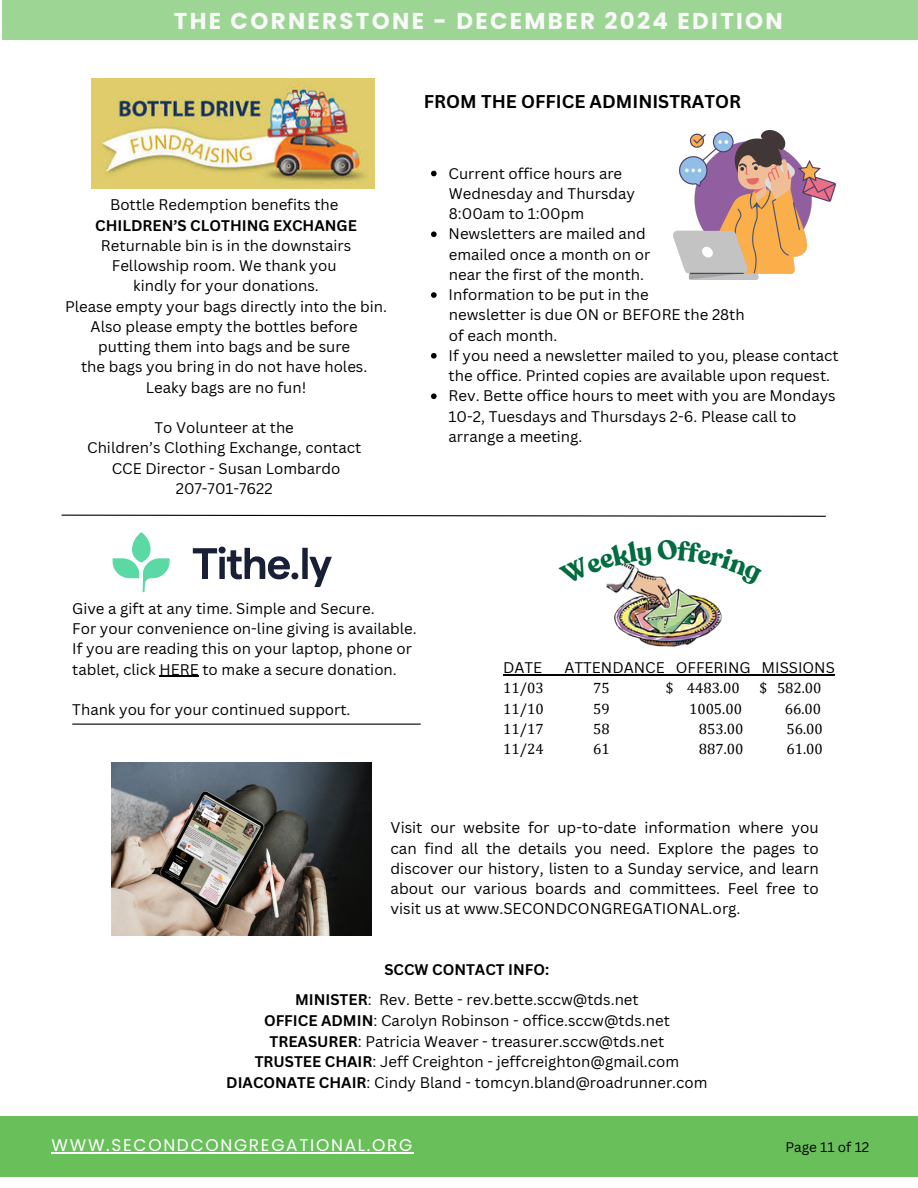
<style>
.page{position:relative;width:918px;height:1188px;background:#fff}
.page>*{position:absolute;margin:0;border:0;box-sizing:border-box;transform-origin:0 0}
.t1{font:700 22.95px "Poppins";letter-spacing:.1em;color:#f9f9f9}
.t2{font:700 18px "Canva Sans";color:#000}
.t3{font:16.95px "Poppins";letter-spacing:.1em;color:#fff}
.t4{font:15.15px/20.2px "Canva Sans";color:#000;text-align:justify}
.t5{font:15px/20.2px "Canva Sans";color:#000}
.t6{font:15px "Cambria";color:#000}
.t7{font:700 15px "Canva Sans";color:#000}
.t8{font:13.5px "Canva Sans";color:#000}
.s1{font-weight:700}
</style>
<div class="page">
<img style="left:92px;top:78px;width:282px;height:111px">
<img style="left:674px;top:130px;width:162px;height:150px">
<svg style="left:61px;top:514px;width:765px;height:3px"></svg>
<svg style="left:113px;top:532px;width:57px;height:60px"></svg>
<svg style="left:193px;top:547px;width:139px;height:40px"></svg>
<img style="left:606px;top:575px;width:116px;height:72px">
<img style="left:112px;top:763px;width:260px;height:173px">
<hr style="left:72px;top:724px;width:349px;height:1px;background:#000">
<svg style="left:431px;top:171px;width:6px;height:5px"></svg>
<svg style="left:431px;top:231px;width:6px;height:6px"></svg>
<svg style="left:431px;top:292px;width:6px;height:6px"></svg>
<svg style="left:431px;top:353px;width:6px;height:6px"></svg>
<svg style="left:431px;top:393px;width:6px;height:6px"></svg>
<hr style="left:159px;top:676px;width:40px;height:1px;background:#000">
<div style="left:0;top:1116px;width:918px;height:60px;background:#69bf5a"></div>
<hr style="left:52px;top:1152px;width:362px;height:1px;background:#fff">
<hr style="left:503px;top:674px;width:39px;height:1px;background:#000">
<svg style="left:542px;top:674px;width:22px;height:1px"></svg>
<hr style="left:564px;top:674px;width:101px;height:1px;background:#000">
<hr style="left:676px;top:674px;width:75px;height:1px;background:#000">
<hr style="left:762px;top:674px;width:73px;height:1px;background:#000">
<div style="left:3px;top:0;width:915px;height:40px;background:#9dd594"></div>
<svg style="left:606px;top:563px;width:46px;height:22px"></svg>
<svg style="left:658px;top:575px;width:64px;height:12px"></svg>
<p class="t1" style="left:174px;top:5px;width:611px">THE CORNERSTONE - DECEMBER 2024 EDITION</p>
<h2 class="t5" style="left:110px;top:194px;width:230px">Bottle Redemption benefits the</h2>
<p class="t7" style="left:95px;top:215px;width:263px">CHILDREN’S CLOTHING EXCHANGE</p>
<p class="t5" style="left:101px;top:235px;width:252px;text-align:center">Returnable bin is in the downstairs<br>Fellowship room. We thank you</p>
<p class="t5" style="left:133px;top:275px;width:187px">kindly for your donations.</p>
<p class="t5" style="left:65px;top:296px;width:324px;text-align:center">Please empty your bags directly into the bin.<br>Also please empty the bottles before</p>
<p class="t5" style="left:98px;top:336px;width:254px">putting them into bags and be sure</p>
<p class="t5" style="left:81px;top:356px;width:288px">the bags you bring in do not have holes.</p>
<p class="t5" style="left:146px;top:377px;width:162px">Leaky bags are no fun!</p>
<p class="t5" style="left:155px;top:417px;width:141px">To Volunteer at the</p>
<p class="t5" style="left:87px;top:437px;width:276px">Children’s Clothing Exchange, contact</p>
<p class="t5" style="left:112px;top:458px;width:230px">CCE Director - Susan Lombardo</p>
<p class="t5" style="left:176px;top:478px;width:98px">207-701-7622</p>
<p class="t2" style="left:424px;top:89px;width:319px">FROM THE OFFICE ADMINISTRATOR</p>
<p class="t5" style="left:449px;top:163px;width:175px">Current office hours are</p>
<p class="t5" style="left:449px;top:183px;width:188px">Wednesday and Thursday</p>
<h3 class="t5" style="left:449px;top:203px;width:137px">8:00am to 1:00pm</h3>
<p class="t5" style="left:449px;top:223px;width:199px">Newsletters are mailed and</p>
<p class="t5" style="left:449px;top:244px;width:203px">emailed once a month on or</p>
<p class="t5" style="left:449px;top:264px;width:197px">near the first of the month.</p>
<p class="t5" style="left:449px;top:284px;width:202px">Information to be put in the</p>
<p class="t5" style="left:449px;top:304px;width:297px">newsletter is due ON or BEFORE the 28th</p>
<p class="t5" style="left:449px;top:325px;width:110px">of each month.</p>
<p class="t5" style="left:449px;top:345px;width:392px">If you need a newsletter mailed to you, please contact the office. Printed copies are available upon request.</p>
<p class="t5" style="left:449px;top:385px;width:389px">Rev. Bette office hours to meet with you are Mondays<br>10-2, Tuesdays and Thursdays 2-6. Please call to arrange a meeting.</p>
<p class="t5" style="left:72px;top:598px;width:304px">Give a gift at any time. Simple and Secure.</p>
<p class="t5" style="left:72px;top:618px;width:346px">For your convenience on-line giving is available.<br>If you are reading this on your laptop, phone or tablet, click HERE to make a secure donation.</p>
<p class="t5" style="left:72px;top:699px;width:280px">Thank you for your continued support.</p>
<p class="t5" style="left:503px;top:657px;width:41px">DATE</p>
<p class="t5" style="left:564px;top:657px;width:272px">ATTENDANCE OFFERING MISSIONS</p>
<p class="t6" style="left:503px;top:679px;width:42px">11/03</p>
<p class="t6" style="left:593px;top:679px;width:18px">75</p>
<p class="t6" style="left:666px;top:679px;width:75px">$ 4483.00</p>
<p class="t6" style="left:760px;top:679px;width:64px">$ 582.00</p>
<p class="t6" style="left:503px;top:699px;width:42px">11/10</p>
<p class="t6" style="left:593px;top:699px;width:18px">59</p>
<p class="t6" style="left:689px;top:699px;width:54px">1005.00</p>
<p class="t6" style="left:785px;top:699px;width:38px">66.00</p>
<p class="t6" style="left:503px;top:720px;width:42px">11/17</p>
<p class="t6" style="left:593px;top:720px;width:18px">58</p>
<p class="t6" style="left:699px;top:720px;width:46px">853.00</p>
<p class="t6" style="left:787px;top:720px;width:38px">56.00</p>
<p class="t6" style="left:503px;top:740px;width:42px">11/24</p>
<p class="t6" style="left:593px;top:740px;width:18px">61</p>
<p class="t6" style="left:699px;top:740px;width:46px">887.00</p>
<p class="t6" style="left:787px;top:740px;width:38px">61.00</p>
<p class="t4" style="left:391px;top:817px;width:430px">Visit our website for up-to-date information where you can find all the details you need. Explore the pages to discover our history, listen to a Sunday service, and learn about our various boards and committees. Feel free to visit us at www.SECONDCONGREGATIONAL.org.</p>
<h4 class="t7" style="left:384px;top:959px;width:166px">SCCW CONTACT INFO:</h4>
<p class="t5" style="left:295px;top:989px;width:345px"><span class="s1">MINISTER</span>: Rev. Bette - rev.bette.sccw@tds.net</p>
<p class="t5" style="left:264px;top:1010px;width:407px"><span class="s1">OFFICE ADMIN</span>: Carolyn Robinson - office.sccw@tds.net</p>
<p class="t5" style="left:270px;top:1031px;width:396px"><span class="s1">TREASURER</span>: Patricia Weaver - treasurer.sccw@tds.net</p>
<p class="t5" style="left:255px;top:1051px;width:426px"><span class="s1">TRUSTEE CHAIR</span>: Jeff Creighton - jeffcreighton@gmail.com</p>
<p class="t5" style="left:226px;top:1072px;width:483px"><span class="s1">DIACONATE CHAIR</span>: Cindy Bland - tomcyn.bland@roadrunner.com</p>
<p class="t3" style="left:52px;top:1133px;width:362px">WWW.SECONDCONGREGATIONAL.ORG</p>
<p class="t8" style="left:785px;top:1138px;width:85px">Page 11 of 12</p>
</div>
